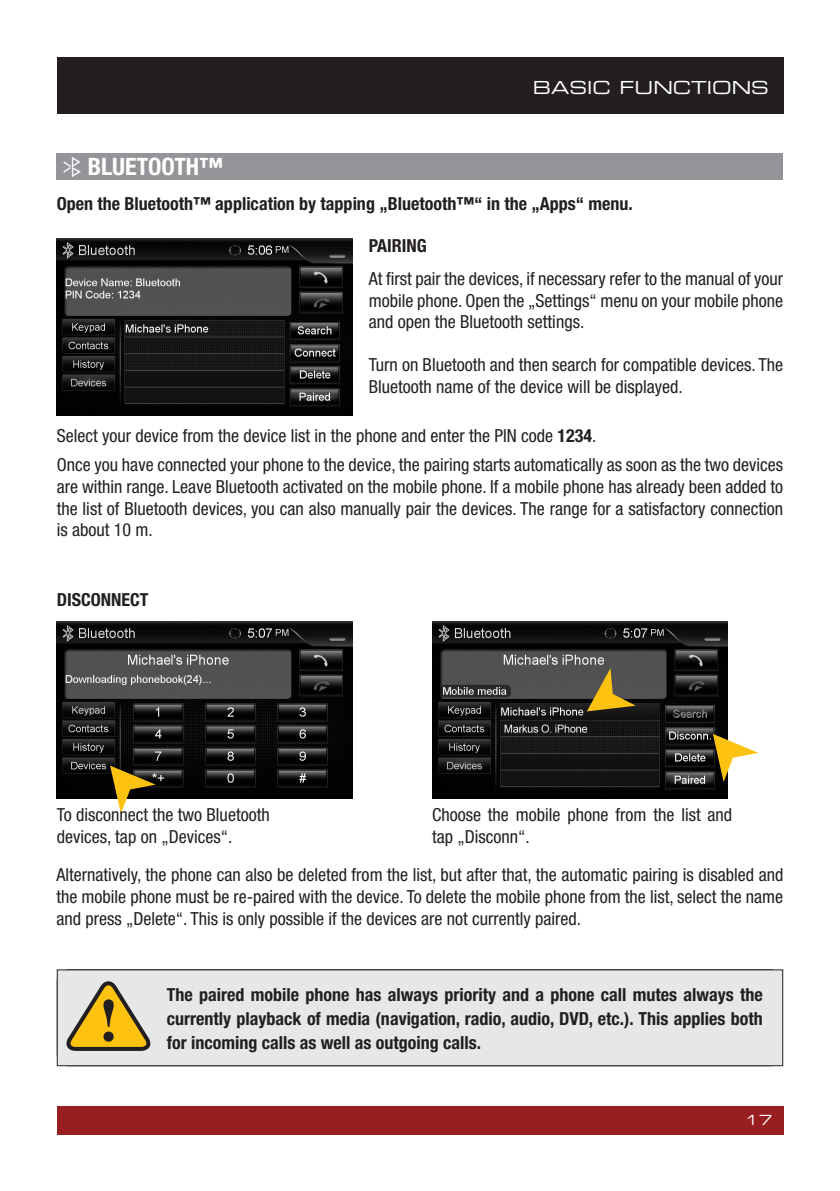
<style>
.page{position:relative;width:840px;height:1191px;background:#fff}
.page>*{position:absolute;margin:0;border:0;box-sizing:border-box;transform-origin:0 0}
.t1{font:700 condensed 24px "Helvetica Neue";color:#fff}
.t2{font:condensed 18px/21.6px "Helvetica Neue";color:#231f20}
.t3{font:700 condensed 18px/24px "Helvetica Neue";color:#231f20;text-align:justify}
.t4{font:18px "Eurostile Extended Two";color:#fff}
.t5{font:14px "Eurostile Extended Two";color:#fff}
.s1{font-weight:700}
</style>
<div class="page">
<div style="left:57px;top:1106px;width:725px;height:28px;background:#981e21"></div>
<div style="left:57px;top:57px;width:725px;height:56px;background:#231f20"></div>
<img style="left:57px;top:238px;width:295px;height:177px">
<img style="left:57px;top:621px;width:295px;height:177px">
<svg style="left:110px;top:765px;width:46px;height:48px"></svg>
<img style="left:432px;top:621px;width:294px;height:177px">
<svg style="left:712px;top:734px;width:46px;height:48px"></svg>
<div style="left:56px;top:969px;width:727px;height:97px;background:#e6e7e9"></div>
<svg style="left:66px;top:976px;width:90px;height:77px;background:#cdb87b"></svg>
<svg style="left:586px;top:668px;width:49px;height:43px;background:#857135"></svg>
<div style="left:57px;top:153px;width:725px;height:27px;background:#939598"></div>
<svg style="left:63px;top:157px;width:18px;height:20px"></svg>
<h1 class="t1" style="left:88px;top:152px;width:137px">BLUETOOTH™</h1>
<p class="t4" style="left:532px;top:75px;width:237px">BASIC FUNCTIONS</p>
<p class="t3" style="left:57px;top:191px;width:577px">Open the Bluetooth™ application by tapping „Bluetooth™“ in the „Apps“ menu.</p>
<p class="t3" style="left:369px;top:234px;width:60px">PAIRING</p>
<p class="t2" style="left:369px;top:268px;width:415px;text-align:justify">At first pair the devices, if necessary refer to the manual of your mobile phone. Open the „Settings“ menu on your mobile phone and open the Bluetooth settings.</p>
<p class="t2" style="left:369px;top:354px;width:415px">Turn on Bluetooth and then search for compatible devices. The<br>Bluetooth name of the device will be displayed.</p>
<p class="t2" style="left:57px;top:420px;width:727px;line-height:29.6px">Select your device from the device list in the phone and enter the PIN code <span class="s1">1234</span>.<br>Once you have connected your phone to the device, the pairing starts automatically as soon as the two devices</p>
<p class="t2" style="left:57px;top:476px;width:727px;text-align:justify">are within range. Leave Bluetooth activated on the mobile phone. If a mobile phone has already been added to the list of Bluetooth devices, you can also manually pair the devices. The range for a satisfactory connection is about 10 m.</p>
<p class="t3" style="left:57px;top:587px;width:93px">DISCONNECT</p>
<p class="t2" style="left:432px;top:803px;width:301px">Choose the mobile phone from the list and tap „Disconn“.</p>
<p class="t2" style="left:56px;top:864px;width:728px;text-align:justify">Alternatively, the phone can also be deleted from the list, but after that, the automatic pairing is disabled and the mobile phone must be re-paired with the device. To delete the mobile phone from the list, select the name and press „Delete“. This is only possible if the devices are not currently paired.</p>
<p class="t2" style="left:57px;top:803px;width:214px">To disconnect the two Bluetooth devices, tap on „Devices“.</p>
<p class="t3" style="left:167px;top:982px;width:597px">Sollte ein Mobiltelefon p r Bluetooth mit dem Gerät verbunden sein, hat diese Pri&shy;orität sollte ein Anruf erfolgen und schaltet während des Telefonats die Medienwie&shy;dergabe (Radio, Audio, DVD etc.) stumm.</p>
<p class="t3" style="left:167px;top:982px;width:597px">The paired mobile phone has always priority and a phone call mutes always the currently playback of media (navigation, radio, audio, DVD, etc.). This applies both for incoming calls as well as outgoing calls.</p>
<p class="t5" style="left:744px;top:1110px;width:28px">17</p>
</div>
